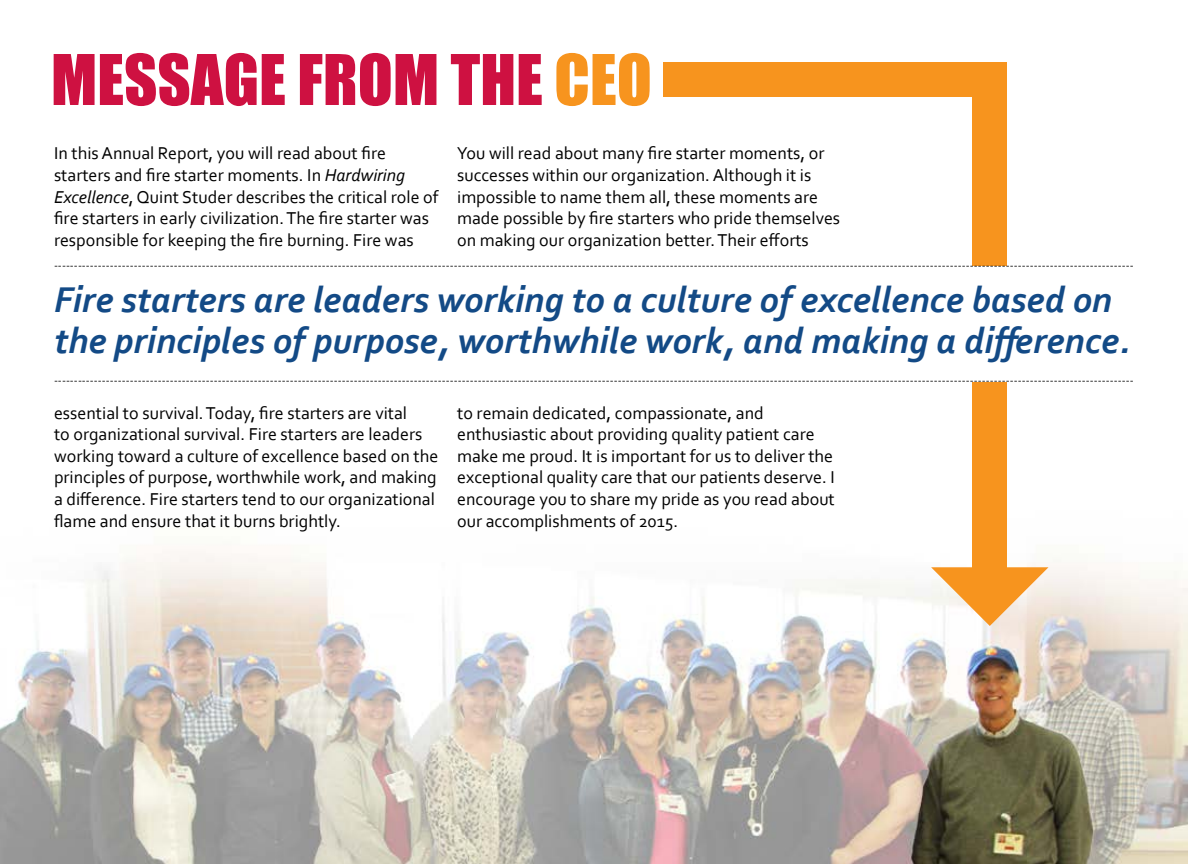
<style>
.page{position:relative;width:1188px;height:864px;background:#fff}
.page>*{position:absolute;margin:0;border:0;box-sizing:border-box;transform-origin:0 0}
.t1{font:64.5px "Impact";color:#ce1141}
.t2{font:italic 700 37.5px/40.5px "Corbel";color:#134a86}
.t3{font:18px/21.6px "Corbel";color:#000}
.t4{font:12px "Corbel";color:#000}
.s1{color:#f7941e}
.s2{font-style:italic}
</style>
<div class="page">
<img style="left:0;top:390px;width:1188px;height:474px">
<div style="left:973px;top:63px;width:34px;height:519px;background:#f7941e"></div>
<div style="left:664px;top:63px;width:343px;height:34px;background:#f7941e"></div>
<svg style="left:931px;top:567px;width:118px;height:59px"></svg>
<div style="left:52px;top:266px;width:1136px;height:115px;background:#fff"></div>
<h1 class="t1" style="left:51px;top:30px;width:602px">MESSAGE FROM THE <span class="s1">CEO</span></h1>
<p class="t3" style="left:54px;top:142px;width:386px">In this Annual Report, you will read about fire starters and fire starter moments. In <span class="s2">Hardwiring Excellence</span>, Quint Studer describes the critical role of fire starters in early civilization. The fire starter was responsible for keeping the fire burning. Fire was</p>
<p class="t3" style="left:457px;top:142px;width:385px">You will read about many fire starter moments, or successes within our organization. Although it is impossible to name them all, these moments are made possible by fire starters who pride themselves on making our organization better. Their efforts</p>
<p class="t4" style="left:54px;top:258px;width:1081px">------------------------------------------------------------------------------------------------------------------------------------------------------------------------------------------------------------------------------------------------------------------------------</p>
<h2 class="t2" style="left:54px;top:278px;width:1078px">Fire starters are leaders working to a culture of excellence based on the principles of purpose, worthwhile work, and making a difference.</h2>
<p class="t4" style="left:54px;top:373px;width:1081px">------------------------------------------------------------------------------------------------------------------------------------------------------------------------------------------------------------------------------------------------------------------------------</p>
<p class="t3" style="left:54px;top:401px;width:386px">essential to survival. Today, fire starters are vital<br>to organizational survival. Fire starters are leaders working toward a culture of excellence based on the principles of purpose, worthwhile work, and making a difference. Fire starters tend to our organizational flame and ensure that it burns brightly.</p>
<p class="t3" style="left:457px;top:401px;width:379px">to remain dedicated, compassionate, and enthusiastic about providing quality patient care make me proud. It is important for us to deliver the exceptional quality care that our patients deserve. I encourage you to share my pride as you read about our accomplishments of 2015.</p>
</div>
